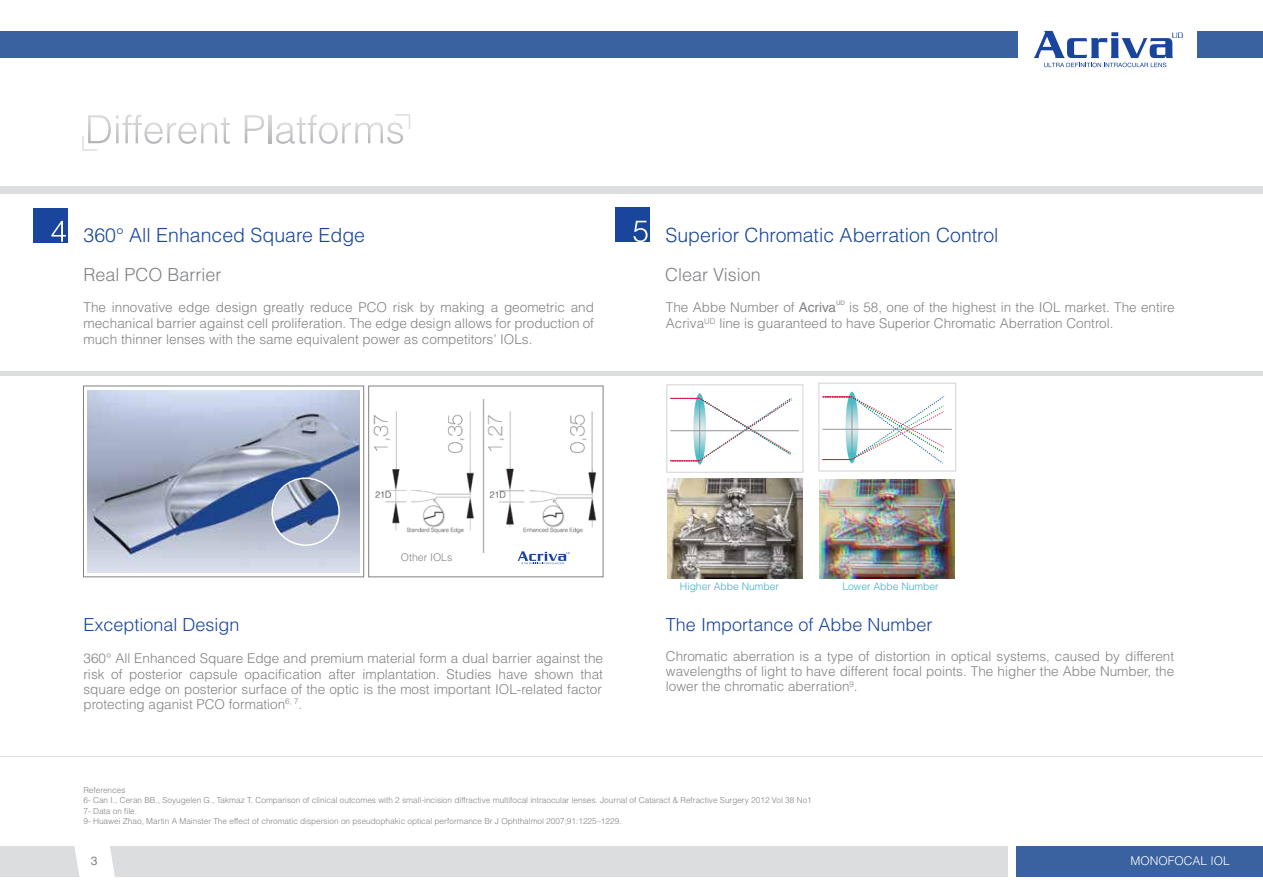
<style>
.page{position:relative;width:1263px;height:893px;background:#fff}
.page>*{position:absolute;margin:0;border:0;box-sizing:border-box;transform-origin:0 0}
.t1{font:300 19.5px "Helvetica LT Std";color:#19459d}
.t2{font:300 18px "Helvetica LT Std";color:#19459d}
.t3{font:300 18px "Helvetica LT Std";color:#808285}
.t4{font:300 13.5px/16.2px "Helvetica LT Std";color:#808285;text-align:justify}
.t5{font:300 12px "Helvetica LT Std";color:#fff}
.t6{font:12px "Helvetica LT Std";color:#808285}
.t7{font:300 10.5px "Helvetica LT Std";color:#808285}
.t8{font:300 10.35px "Helvetica LT Std";color:#3ab0c8}
.t9{font:300 8.25px/10.5px "Helvetica LT Std";color:#808285}
.t10{font:6.15px "Helvetica LT Std";color:#808285}
.s1{font-weight:400}
</style>
<div class="page">
<svg style="left:245px;top:115px;width:19px;height:28px"></svg>
<svg style="left:269px;top:115px;width:2px;height:28px"></svg>
<img style="left:88px;top:390px;width:271px;height:183px">
<img style="left:273px;top:479px;width:66px;height:66px;border-radius:33px">
<div style="left:271px;top:477px;width:69px;height:69px;border:2px solid #fff;border-radius:50%"></div>
<div style="left:615px;top:208px;width:34px;height:34px;background:#19459d"></div>
<svg style="left:633px;top:221px;width:15px;height:21px"></svg>
<div style="left:0;top:846px;width:1007px;height:31px;background:#dcddde"></div>
<div style="left:1016px;top:846px;width:247px;height:31px;background:#3a62a0"></div>
<div style="left:0;top:32px;width:1017px;height:26px;background:#3a62a0"></div>
<div style="left:1197px;top:32px;width:66px;height:26px;background:#3a62a0"></div>
<div style="left:0;top:186px;width:1263px;height:7px;background:#dcddde"></div>
<hr style="left:0;top:371px;width:1263px;height:4px;background:#dcddde">
<hr style="left:0;top:756px;width:1263px;height:1px;background:#dcddde">
<svg style="left:1034px;top:31px;width:149px;height:36px"></svg>
<div style="left:33px;top:208px;width:34px;height:34px;background:#19459d"></div>
<svg style="left:51px;top:221px;width:15px;height:21px"></svg>
<div style="left:83px;top:386px;width:281px;height:191px;border:1px solid #808285"></div>
<div style="left:368px;top:386px;width:235px;height:191px;border:1px solid #808285"></div>
<svg style="left:82px;top:115px;width:148px;height:36px"></svg>
<svg style="left:276px;top:114px;width:134px;height:30px"></svg>
<img style="left:373px;top:400px;width:224px;height:152px">
<svg style="left:517px;top:551px;width:53px;height:13px"></svg>
<svg style="left:823px;top:392px;width:121px;height:72px"></svg>
<hr style="left:852px;top:392px;width:1px;height:71px;background:#939598">
<hr style="left:822px;top:429px;width:130px;height:1px;background:#939598">
<hr style="left:822px;top:397px;width:30px;height:1px;background:#de1c47">
<hr style="left:822px;top:459px;width:30px;height:1px;background:#de1c47">
<div style="left:819px;top:383px;width:137px;height:88px;border:1px solid #d1d3d4"></div>
<svg style="left:671px;top:393px;width:121px;height:71px"></svg>
<hr style="left:699px;top:393px;width:1px;height:71px;background:#939598">
<hr style="left:670px;top:430px;width:129px;height:1px;background:#939598">
<hr style="left:670px;top:398px;width:30px;height:1px;background:#de1c47">
<hr style="left:670px;top:461px;width:30px;height:1px;background:#de1c47">
<div style="left:667px;top:385px;width:136px;height:87px;border:1px solid #d1d3d4"></div>
<img style="left:667px;top:479px;width:135px;height:100px">
<img style="left:820px;top:479px;width:134px;height:100px">
<svg style="left:74px;top:846px;width:41px;height:31px"></svg>
<h1 class="t1" style="left:83px;top:223px;width:283px">360° All Enhanced Square Edge</h1>
<h1 class="t1" style="left:665px;top:223px;width:335px">Superior Chromatic Aberration Control</h1>
<h2 class="t3" style="left:83px;top:264px;width:140px">Real PCO Barrier</h2>
<p class="t4" style="left:83px;top:299px;width:512px">The innovative edge design greatly reduce PCO risk by making a geometric and mechanical barrier against cell proliferation. The edge design allows for production of much thinner lenses with the same equivalent power as competitors’ IOLs.</p>
<h2 class="t3" style="left:665px;top:264px;width:97px">Clear Vision</h2>
<p class="t4" style="left:666px;top:299px;width:172px">The Abbe Number of <span class="s1">Acriva</span></p>
<p class="t10" style="left:836px;top:300px;width:10px">UD</p>
<p class="t4" style="left:666px;top:299px;width:510px;text-indent:183px">is 58, one of the highest in the IOL market. The entire<br>Acriva<sup>UD</sup> line is guaranteed to have Superior Chromatic Aberration Control.</p>
<p class="t7" style="left:401px;top:551px;width:53px">Other IOLs</p>
<h2 class="t2" style="left:83px;top:614px;width:158px">Exceptional Design</h2>
<p class="t4" style="left:83px;top:650px;width:521px;line-height:15.5px">360° All Enhanced Square Edge and premium material form a dual barrier against the risk of posterior capsule opacification after implantation. Studies have shown that square edge on posterior surface of the optic is the most important IOL-related factor protecting aganist PCO formation<sup>6,</sup> <sup>7</sup>.</p>
<p class="t8" style="left:680px;top:580px;width:100px">Higher Abbe Number</p>
<p class="t8" style="left:842px;top:580px;width:98px">Lower Abbe Number</p>
<h2 class="t2" style="left:666px;top:614px;width:268px">The Importance of Abbe Number</h2>
<p class="t4" style="left:666px;top:649px;width:510px;line-height:15px">Chromatic aberration is a type of distortion in optical systems, caused by different wavelengths of light to have different focal points. The higher the Abbe Number, the lower the chromatic aberration<sup>9</sup>.</p>
<p class="t9" style="left:83px;top:784px;width:730px">References<br>6- Can I., Ceran BB., Soyugelen G., Takmaz T. Comparison of clinical outcomes with 2 small-incision diffractive multifocal intraocular lenses. Journal of Cataract &amp; Refractive Surgery 2012 Vol 38 No1<br>7- Data on file.<br>9- Huawei Zhao, Martin A Mainster The effect of chromatic dispersion on pseudophakic optical performance Br J Ophthalmol 2007;91:1225–1229.</p>
<p class="t6" style="left:91px;top:853px;width:8px">3</p>
<p class="t5" style="left:1130px;top:853px;width:101px">MONOFOCAL IOL</p>
</div>
